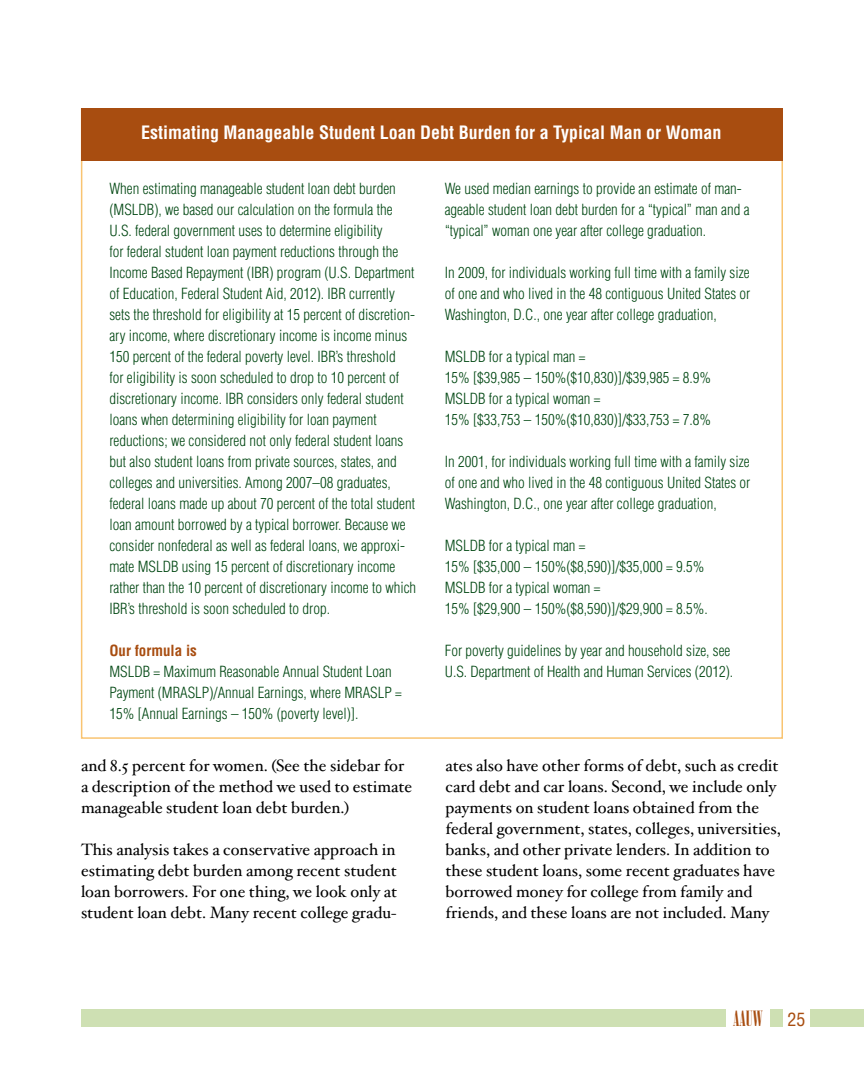
<style>
.page{position:relative;width:864px;height:1080px;background:#fff}
.page>*{position:absolute;margin:0;border:0;box-sizing:border-box;transform-origin:0 0}
.t1{font:21px "Onyx";color:#a84d10}
.t2{font:700 condensed 18px "Helvetica";color:#fff}
.t3{font:16.5px/21px "Hoefler Txt";color:#000}
.t4{font:300 condensed 15px/21px "Helvetica";color:#004712}
.t5{font:700 condensed 15px "Helvetica";color:#a84d10}
.s1{font-family:"Helvetica";font-stretch:condensed;font-size:18px}
</style>
<div class="page">
<div style="left:82px;top:1010px;width:782px;height:17px;background:#cee0b3"></div>
<div style="left:783px;top:1005px;width:27px;height:26px;background:#fff"></div>
<div style="left:726px;top:1005px;width:44px;height:26px;background:#fff"></div>
<div style="left:81px;top:108px;width:702px;height:53px;background:#a84d10"></div>
<p class="t2" style="left:141px;top:121px;width:582px">Estimating Manageable Student Loan Debt Burden for a Typical Man or Woman</p>
<p class="t4" style="left:109px;top:178px;width:308px">When estimating manageable student loan debt burden (MSLDB), we based our calculation on the formula the U.S. federal government uses to determine eligibility<br>for federal student loan payment reductions through the Income Based Repayment (IBR) program (U.S. Department of Education, Federal Student Aid, 2012). IBR currently sets the threshold for eligibility at 15 percent of discretion&shy;ary income, where discretionary income is income minus 150 percent of the federal poverty level. IBR’s threshold<br>for eligibility is soon scheduled to drop to 10 percent of discretionary income. IBR considers only federal student loans when determining eligibility for loan payment reductions; we considered not only federal student loans but also student loans from private sources, states, and colleges and universities. Among 2007–08 graduates, federal loans made up about 70 percent of the total student loan amount borrowed by a typical borrower. Because we consider nonfederal as well as federal loans, we approxi&shy;mate MSLDB using 15 percent of discretionary income rather than the 10 percent of discretionary income to which IBR’s threshold is soon scheduled to drop.</p>
<p class="t5" style="left:109px;top:641px;width:89px">Our formula is</p>
<p class="t4" style="left:109px;top:661px;width:294px">MSLDB = Maximum Reasonable Annual Student Loan<br>Payment (MRASLP)/Annual Earnings, where MRASLP =<br>15% [Annual Earnings – 150% (poverty level)].</p>
<p class="t3" style="left:81px;top:755px;width:333px">and 8.5 percent for women. (See the sidebar for a description of the method we used to estimate manageable student loan debt burden.)</p>
<p class="t3" style="left:81px;top:839px;width:318px;text-align:justify">This analysis takes a conservative approach in estimating debt burden among recent student loan borrowers. For one thing, we look only at student loan debt. Many recent college gradu-</p>
<p class="t4" style="left:445px;top:178px;width:306px">We used median earnings to provide an estimate of man&shy;ageable student loan debt burden for a “typical” man and a “typical” woman one year after college graduation.</p>
<p class="t4" style="left:445px;top:262px;width:307px;text-align:justify">In 2009, for individuals working full time with a family size of one and who lived in the 48 contiguous United States or Washington, D.C., one year after college graduation,</p>
<p class="t4" style="left:445px;top:346px;width:268px">MSLDB for a typical man =<br>15% [$39,985 – 150%($10,830)]/$39,985 = 8.9% MSLDB for a typical woman =<br>15% [$33,753 – 150%($10,830)]/$33,753 = 7.8%</p>
<p class="t4" style="left:445px;top:451px;width:307px;text-align:justify">In 2001, for individuals working full time with a family size of one and who lived in the 48 contiguous United States or Washington, D.C., one year after college graduation,</p>
<p class="t4" style="left:445px;top:535px;width:265px">MSLDB for a typical man =<br>15% [$35,000 – 150%($8,590)]/$35,000 = 9.5% MSLDB for a typical woman =<br>15% [$29,900 – 150%($8,590)]/$29,900 = 8.5%.</p>
<p class="t4" style="left:445px;top:640px;width:290px">For poverty guidelines by year and household size, see<br>U.S. Department of Health and Human Services (2012).</p>
<p class="t3" style="left:446px;top:755px;width:337px">ates also have other forms of debt, such as credit card debt and car loans. Second, we include only payments on student loans obtained from the federal government, states, colleges, universities, banks, and other private lenders. In addition to these student loans, some recent graduates have borrowed money for college from family and friends, and these loans are not included. Many</p>
<h1 class="t1" style="left:733px;top:1008px;width:74px">AAUW <span class="s1">25</span></h1>
</div>
